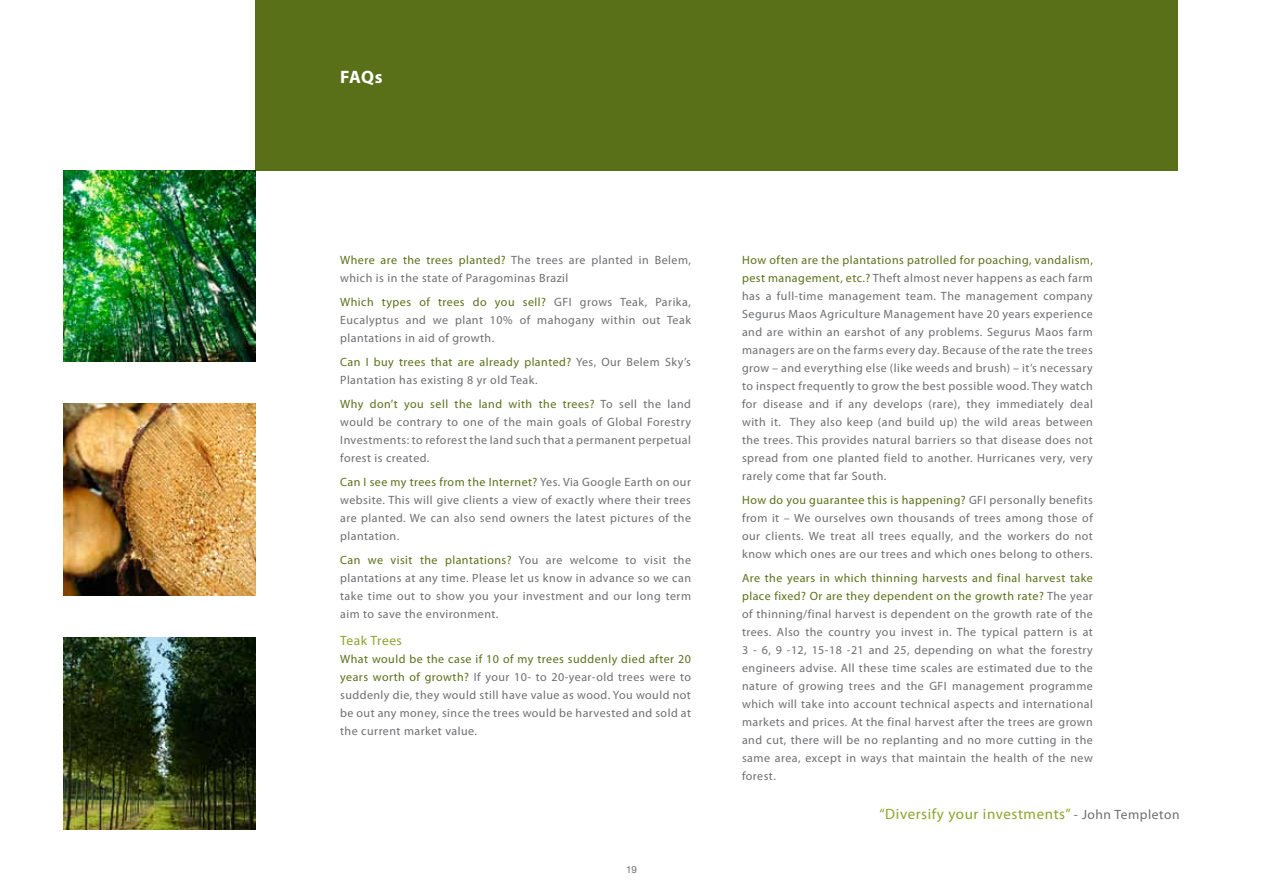
<style>
.page{position:relative;width:1263px;height:893px;background:#fff}
.page>*{position:absolute;margin:0;border:0;box-sizing:border-box;transform-origin:0 0}
.t1{font:700 18px "Myriad Pro";color:#fff}
.t2{font:15px "Myriad Pro";letter-spacing:.04em;color:#8ba52d}
.t3{font:13.5px "Myriad Pro";letter-spacing:.04em;color:#8ba52d}
.t4{font:12px/18px "Myriad Pro";letter-spacing:.04em;color:#6d6e71;text-align:justify}
.t5{font:9.75px "Helvetica Neue";color:#6d6e71}
.s1{color:#5a7018}
.s2{font-size:13.5px;color:#6d6e71}
</style>
<div class="page">
<div style="left:255px;top:0;width:923px;height:170px;background:#5a7018"></div>
<img style="left:64px;top:170px;width:191px;height:191px">
<img style="left:64px;top:404px;width:191px;height:191px">
<img style="left:64px;top:638px;width:191px;height:191px">
<h1 class="t1" style="left:340px;top:65px;width:44px">FAQs</h1>
<p class="t4" style="left:340px;top:251px;width:352px"><span class="s1">Where are the trees planted?</span> The trees are planted in Belem, which is in the state of Paragominas Brazil</p>
<p class="t4" style="left:340px;top:293px;width:352px"><span class="s1">Which types of trees do you sell?</span> GFI grows Teak, Parika, Eucalyptus and we plant 10% of mahogany within out Teak plantations in aid of growth.</p>
<p class="t4" style="left:340px;top:353px;width:352px"><span class="s1">Can I buy trees that are already planted?</span> Yes, Our Belem Sky’s<br>Plantation has existing 8 yr old Teak.</p>
<p class="t4" style="left:340px;top:395px;width:352px"><span class="s1">Why don’t you sell the land with the trees?</span> To sell the land would be contrary to one of the main goals of Global Forestry Investments: to reforest the land such that a permanent perpetual forest is created.</p>
<p class="t4" style="left:340px;top:473px;width:352px"><span class="s1">Can I see my trees from the Internet?</span> Yes. Via Google Earth on our website. This will give clients a view of exactly where their trees are planted. We can also send owners the latest pictures of the plantation.</p>
<p class="t4" style="left:340px;top:551px;width:352px"><span class="s1">Can we visit the plantations?</span> You are welcome to visit the plantations at any time. Please let us know in advance so we can take time out to show you your investment and our long term aim to save the environment.</p>
<p class="t3" style="left:340px;top:632px;width:63px">Teak Trees</p>
<p class="t4" style="left:340px;top:650px;width:352px"><span class="s1">What would be the case if 10 of my trees suddenly died after 20 years worth of growth?</span> If your 10- to 20-year-old trees were to suddenly die, they would still have value as wood. You would not be out any money, since the trees would be harvested and sold at the current market value.</p>
<p class="t5" style="left:626px;top:863px;width:12px">19</p>
<p class="t4" style="left:742px;top:251px;width:352px"><span class="s1">How often are the plantations patrolled for poaching, vandalism, pest management, etc.?</span> Theft almost never happens as each farm has a full-time management team. The management company Segurus Maos Agriculture Management have 20 years experience and are within an earshot of any problems. Segurus Maos farm managers are on the farms every day. Because of the rate the trees grow – and everything else (like weeds and brush) – it’s necessary to inspect frequently to grow the best possible wood. They watch for disease and if any develops (rare), they immediately deal with it. They also keep (and build up) the wild areas between the trees. This provides natural barriers so that disease does not spread from one planted field to another. Hurricanes very, very rarely come that far South.</p>
<p class="t4" style="left:742px;top:491px;width:352px"><span class="s1">How do you guarantee this is happening?</span> GFI personally benefits from it – We ourselves own thousands of trees among those of our clients. We treat all trees equally, and the workers do not know which ones are our trees and which ones belong to others.</p>
<p class="t4" style="left:742px;top:569px;width:352px"><span class="s1">Are the years in which thinning harvests and final harvest take place fixed? Or are they dependent on the growth rate?</span> The year of thinning/final harvest is dependent on the growth rate of the trees. Also the country you invest in. The typical pattern is at 3 - 6, 9 -12, 15-18 -21 and 25, depending on what the forestry engineers advise. All these time scales are estimated due to the nature of growing trees and the GFI management programme which will take into account technical aspects and international markets and prices. At the final harvest after the trees are grown and cut, there will be no replanting and no more cutting in the same area, except in ways that maintain the health of the new forest.</p>
<p class="t2" style="left:879px;top:805px;width:302px">“Diversify your investments” <span class="s2">- John Templeton</span></p>
</div>
